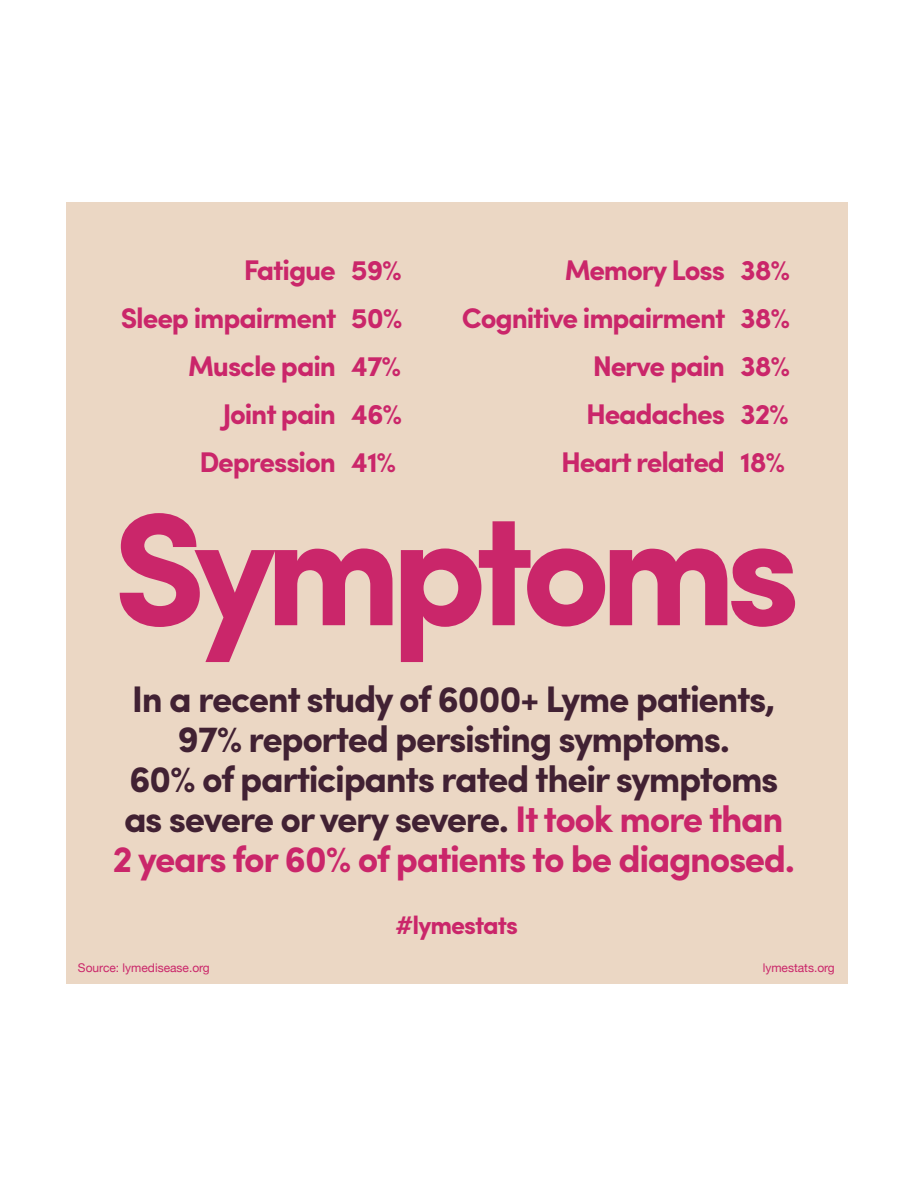
<style>
.page{position:relative;width:918px;height:1188px;background:#fff}
.page>*{position:absolute;margin:0;border:0;box-sizing:border-box;transform-origin:0 0}
.t1{font:700 160.8px "Sofia Pro";letter-spacing:-.07em;color:#ca266a}
.t2{font:700 37.05px/39.9px "Sofia Pro";letter-spacing:-.04em;color:#412133;text-align:center}
.t3{font:700 28.5px/48px "Sofia Pro";letter-spacing:-.04em;color:#ca266a;text-align:right}
.t4{font:700 25.5px "Sofia Pro";letter-spacing:-.04em;color:#ca266a}
.t5{font:12px "Helvetica Neue";color:#ca266a}
.s1{color:#ca266a}
</style>
<div class="page">
<div style="left:66px;top:202px;width:781px;height:782px;background:#ebd7c4"></div>
<p class="t3" style="left:121px;top:245px;width:217px">Fatigue<br>Sleep impairment<br>Muscle pain<br>Joint pain<br>Depression</p>
<p class="t3" style="left:351px;top:245px;width:53px;text-align:justify">59% 50% 47% 46% 41%</p>
<p class="t3" style="left:462px;top:245px;width:265px">Memory Loss<br>Cognitive impairment<br>Nerve pain<br>Headaches<br>Heart related</p>
<p class="t3" style="left:740px;top:245px;width:52px;text-align:justify">38% 38% 38% 32% 18%</p>
<h1 class="t1" style="left:113px;top:446px;width:689px">Symptoms</h1>
<p class="t2" style="left:112px;top:677px;width:684px">In a recent study of 6000+ Lyme patients, 97% reported persisting symptoms.<br>60% of participants rated their symptoms as severe or very severe. <span class="s1">It took more than 2 years for 60% of patients to be diagnosed.</span></p>
<p class="t4" style="left:395px;top:906px;width:124px">#lymestats</p>
<p class="t5" style="left:78px;top:959px;width:133px">Source: lymedisease.org</p>
<p class="t5" style="left:763px;top:959px;width:74px">lymestats.org</p>
</div>
